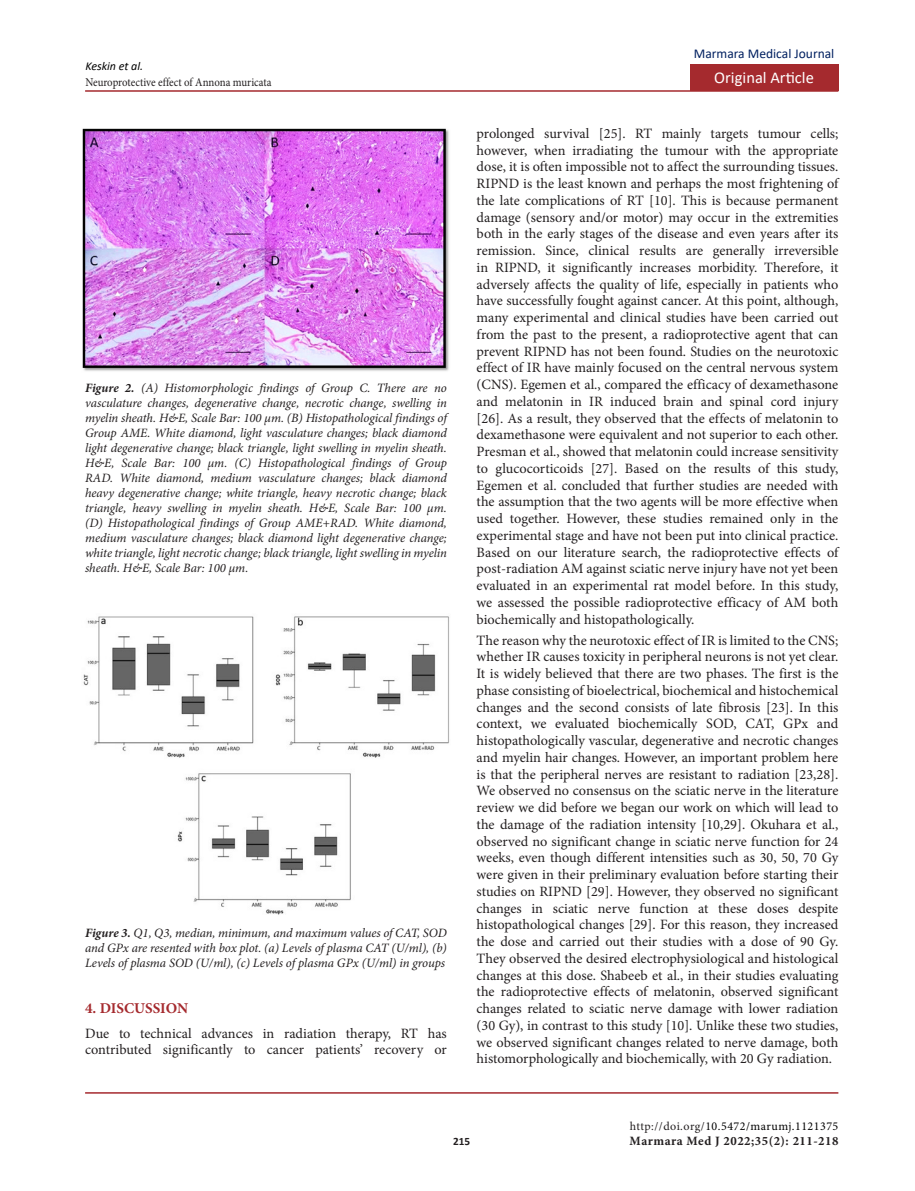
<style>
.page{position:relative;width:915px;height:1191px;background:#fff}
.page>*{position:absolute;margin:0;border:0;box-sizing:border-box;transform-origin:0 0}
.t1{font:16.5px "Calibri";color:#fff}
.t2{font:700 15px "Minion Pro";color:#a52a2e}
.MNormal-TR{font:14.25px/16.8px "Minion Pro";color:#231f20;text-align:justify}
.t3{font:13.5px "Calibri";color:#002060}
.PictH{font:italic 12.75px/15px "Minion Pro";letter-spacing:-.01em;color:#231f20;text-align:justify}
.t4{font:700 12.75px "Minion Pro";letter-spacing:.04em;color:#231f20}
.t5{font:12px "Minion Pro";letter-spacing:.04em;color:#000}
.t6{font:12px "Minion Pro";letter-spacing:-.005em;color:#231f20;scale:.9 1}
.t7{font:italic 12px "Calibri";color:#000}
.t8{font:700 11.25px "Calibri";color:#231f20}
.s1{font-weight:700}
.s2{color:#231f20}
</style>
<div class="page">
<hr style="left:85px;top:1092px;width:753px;height:1px;background:#a52a2e">
<hr style="left:85px;top:90px;width:753px;height:2px;background:#a52a2e">
<div style="left:689px;top:64px;width:149px;height:27px;background:#a52a2e"></div>
<img style="left:82px;top:128px;width:367px;height:243px">
<img style="left:83px;top:616px;width:366px;height:299px">
<p class="t7" style="left:85px;top:57px;width:59px">Keskin et al.</p>
<p class="t3" style="left:693px;top:45px;width:142px">Marmara Medical Journal</p>
<p class="t6" style="left:85px;top:74px;width:208px">Neuroprotective effect of Annona muricata</p>
<p class="t1" style="left:714px;top:67px;width:101px">Original Article</p>
<p class="PictH" style="left:85px;top:380px;width:363px"><span class="s1">Figure 2.</span> (A) Histomorphologic findings of Group C. There are no vasculature changes, degenerative change, necrotic change, swelling in myelin sheath. H&amp;E, Scale Bar: 100 µm. (B) Histopathological findings of Group AME. White diamond, light vasculature changes; black diamond light degenerative change; black triangle, light swelling in myelin sheath.<br>H&amp;E, Scale Bar: 100 µm. (C) Histopathological findings of Group RAD. White diamond, medium vasculature changes; black diamond heavy degenerative change; white triangle, heavy necrotic change; black triangle, heavy swelling in myelin sheath. H&amp;E, Scale Bar: 100 µm. (D) Histopathological findings of Group AME+RAD. White diamond, medium vasculature changes; black diamond light degenerative change; white triangle, light necrotic change; black triangle, light swelling in myelin sheath. H&amp;E, Scale Bar: 100 µm.</p>
<p class="PictH" style="left:85px;top:925px;width:363px"><span class="s1">Figure 3.</span> Q1, Q3, median, minimum, and maximum values of CAT, SOD and GPx are resented with box plot. (a) Levels of plasma CAT (U/ml), (b)<br>Levels of plasma SOD (U/ml), (c) Levels of plasma GPx (U/ml) in groups</p>
<p class="t2" style="left:85px;top:997px;width:104px">4. DISCUSSION</p>
<p class="MNormal-TR" style="left:85px;top:1025px;width:363px">Due to technical advances in radiation therapy, RT has contributed significantly to cancer patients’ recovery or</p>
<p class="MNormal-TR" style="left:476px;top:125px;width:363px">prolonged survival [25]. RT mainly targets tumour cells; however, when irradiating the tumour with the appropriate dose, it is often impossible not to affect the surrounding tissues.<br>RIPND is the least known and perhaps the most frightening of the late complications of RT [10]. This is because permanent damage (sensory and/or motor) may occur in the extremities both in the early stages of the disease and even years after its remission. Since, clinical results are generally irreversible in RIPND, it significantly increases morbidity. Therefore, it adversely affects the quality of life, especially in patients who have successfully fought against cancer. At this point, although, many experimental and clinical studies have been carried out from the past to the present, a radioprotective agent that can prevent RIPND has not been found. Studies on the neurotoxic effect of IR have mainly focused on the central nervous system (CNS). Egemen et al., compared the efficacy of dexamethasone and melatonin in IR induced brain and spinal cord injury [26]. As a result, they observed that the effects of melatonin to dexamethasone were equivalent and not superior to each other.<br>Presman et al., showed that melatonin could increase sensitivity to glucocorticoids [27]. Based on the results of this study, Egemen et al. concluded that further studies are needed with the assumption that the two agents will be more effective when used together. However, these studies remained only in the experimental stage and have not been put into clinical practice.<br>Based on our literature search, the radioprotective effects of post-radiation AM against sciatic nerve injury have not yet been evaluated in an experimental rat model before. In this study, we assessed the possible radioprotective efficacy of AM both biochemically and histopathologically.</p>
<p class="MNormal-TR" style="left:476px;top:632px;width:363px">The reason why the neurotoxic effect of IR is limited to the CNS; whether IR causes toxicity in peripheral neurons is not yet clear.<br>It is widely believed that there are two phases. The first is the phase consisting of bioelectrical, biochemical and histochemical changes and the second consists of late fibrosis [23]. In this context, we evaluated biochemically SOD, CAT, GPx and histopathologically vascular, degenerative and necrotic changes and myelin hair changes. However, an important problem here is that the peripheral nerves are resistant to radiation [23,28].<br>We observed no consensus on the sciatic nerve in the literature review we did before we began our work on which will lead to the damage of the radiation intensity [10,29]. Okuhara et al., observed no significant change in sciatic nerve function for 24 weeks, even though different intensities such as 30, 50, 70 Gy were given in their preliminary evaluation before starting their studies on RIPND [29]. However, they observed no significant changes in sciatic nerve function at these doses despite histopathological changes [29]. For this reason, they increased the dose and carried out their studies with a dose of 90 Gy.<br>They observed the desired electrophysiological and histological changes at this dose. Shabeeb et al., in their studies evaluating the radioprotective effects of melatonin, observed significant changes related to sciatic nerve damage with lower radiation (30 Gy), in contrast to this study [10]. Unlike these two studies, we observed significant changes related to nerve damage, both histomorphologically and biochemically, with 20 Gy radiation.</p>
<p class="t8" style="left:453px;top:1133px;width:19px">215</p>
<p class="t5" style="left:629px;top:1118px;width:210px"><span class="s2">http://doi.org/</span>10.5472/marumj.1121375</p>
<p class="t4" style="left:629px;top:1132px;width:210px">Marmara Med J 2022;35(2): 211-218</p>
</div>
